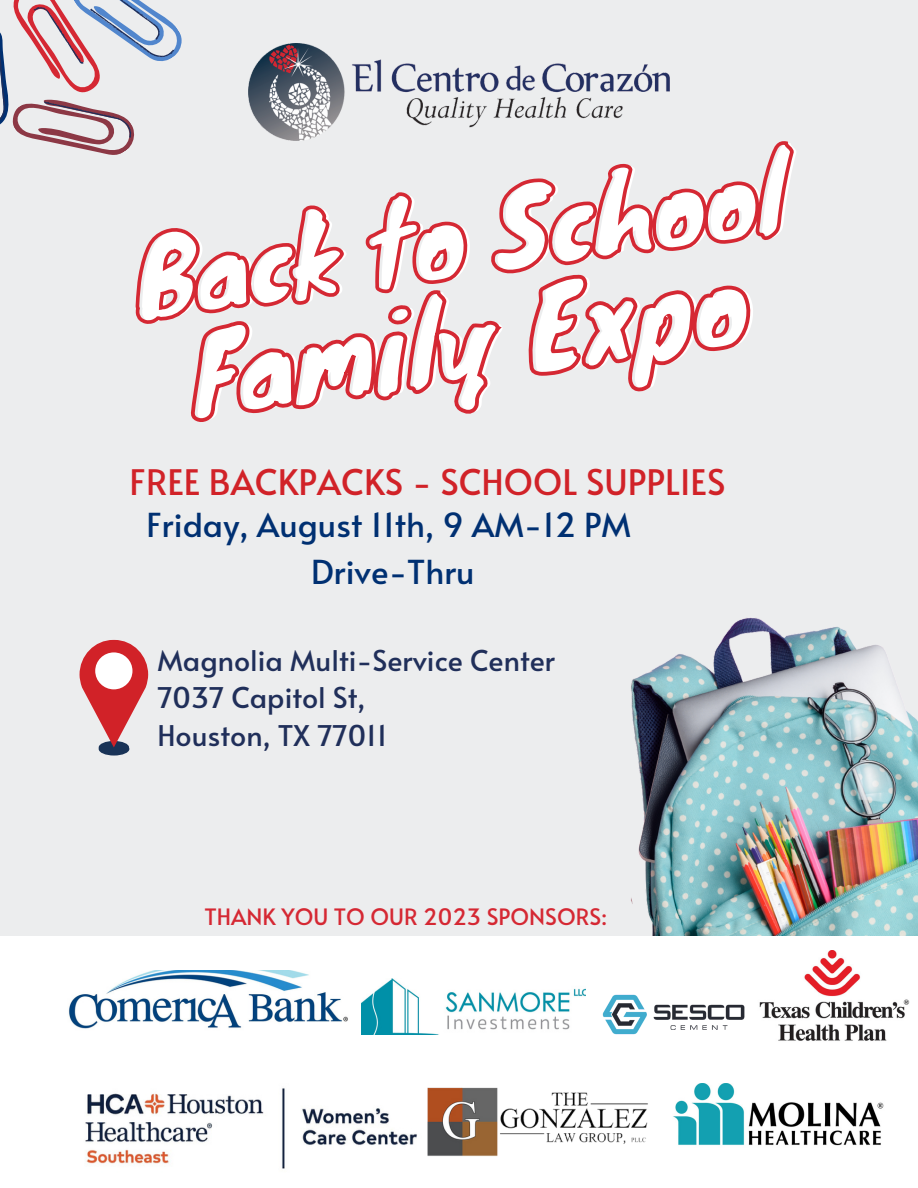
<style>
.page{position:relative;width:918px;height:1188px;background:#ecedee}
.page>*{position:absolute;margin:0;border:0;box-sizing:border-box;transform-origin:0 0}
.t1{font:35.1px "Alata";color:#d12228}
.t2{font:33px "Alata";color:#003072}
.t3{font:28.5px "Alata";color:#202f5a}
.t4{font:22.5px "Alata";color:#d52833}
</style>
<div class="page">
<img style="left:629px;top:617px;width:289px;height:320px">
<div style="left:0;top:937px;width:918px;height:251px;background:#fff"></div>
<img style="left:249px;top:44px;width:420px;height:74px">
<svg style="left:0;top:0;width:182px;height:155px"></svg>
<svg style="left:99px;top:743px;width:30px;height:13px"></svg>
<div style="left:99px;top:741px;width:30px;height:13px;background:#193357;border-radius:50%"></div>
<svg style="left:80px;top:640px;width:68px;height:107px"></svg>
<div style="left:95px;top:652px;width:37px;height:37px;background:#fff;border-radius:50%"></div>
<img style="left:629px;top:698px;width:133px;height:48px">
<img style="left:602px;top:994px;width:143px;height:41px">
<img style="left:69px;top:971px;width:279px;height:58px">
<img style="left:673px;top:1083px;width:211px;height:63px">
<img style="left:85px;top:1088px;width:332px;height:81px">
<img style="left:362px;top:979px;width:224px;height:56px">
<img style="left:759px;top:951px;width:150px;height:90px">
<svg style="left:190px;top:330px;width:557px;height:92px"></svg>
<svg style="left:119px;top:118px;width:675px;height:212px"></svg>
<img style="left:428px;top:1087px;width:220px;height:70px">
<p class="t1" style="left:130px;top:456px;width:597px">FREE BACKPACKS - SCHOOL SUPPLIES</p>
<p class="t2" style="left:147px;top:501px;width:486px">Friday, August 11th, 9 AM-12 PM</p>
<p class="t2" style="left:311px;top:547px;width:165px">Drive-Thru</p>
<p class="t3" style="left:157px;top:640px;width:399px">Magnolia Multi-Service Center</p>
<p class="t3" style="left:157px;top:677px;width:210px">7037 Capitol St,</p>
<p class="t3" style="left:157px;top:714px;width:231px">Houston, TX 77011</p>
<p class="t4" style="left:205px;top:900px;width:404px">THANK YOU TO OUR 2023 SPONSORS:</p>
</div>
